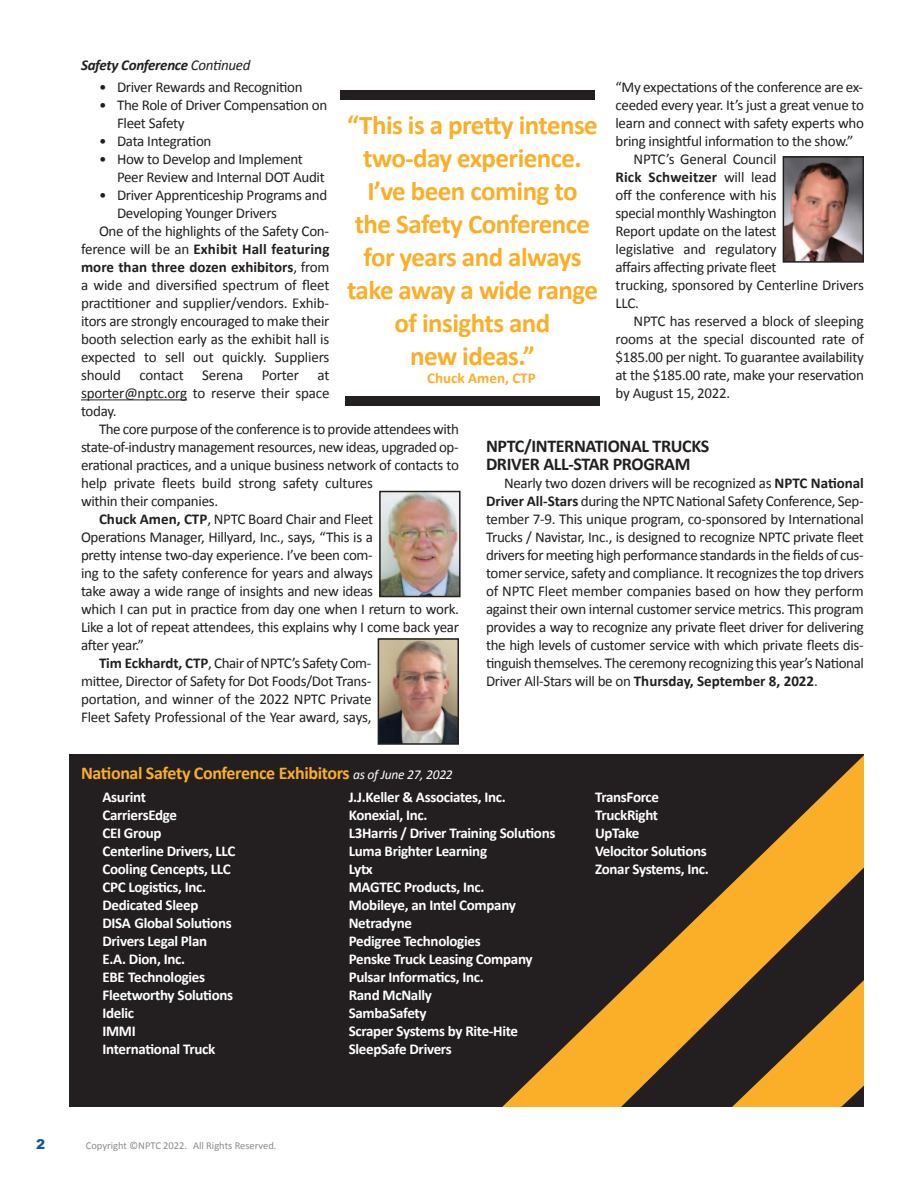
<style>
.page{position:relative;width:918px;height:1188px;background:#fff}
.page>*{position:absolute;margin:0;border:0;box-sizing:border-box;transform-origin:0 0}
.t1{font:700 27px/33px "Calibri";letter-spacing:-.02em;color:#fbae27;text-align:center}
.t2{font:700 18px "Calibri";letter-spacing:-.02em;color:#fbae27}
.t3{font:700 18px "Calibri";letter-spacing:-.02em;color:#231f20}
.t4{font:15px/18px "Calibri";letter-spacing:-.02em;color:#231f20}
.t5{font:700 15px "Calibri";letter-spacing:-.02em;color:#fff}
.t6{font:italic 700 15px "Calibri";letter-spacing:-.02em;color:#231f20}
.t7{font:700 15px "Calibri";color:#fbae27}
.t8{font:900 13.5px "Arial";color:#1855a5}
.t9{font:10.5px "Calibri";color:#8a8c8f}
.s1{font-weight:400}
.s2{font-weight:700}
.s3{font-weight:400;font-style:italic;font-size:13.5px;color:#fff}
</style>
<div class="page">
<div style="left:70px;top:754px;width:794px;height:353px;background:#231f20"></div>
<hr style="left:81px;top:399px;width:106px;height:1px;background:#231f20">
<img style="left:382px;top:494px;width:76px;height:100px">
<div style="left:379px;top:491px;width:82px;height:106px;border:2px solid #231f20"></div>
<img style="left:381px;top:641px;width:75px;height:101px">
<div style="left:378px;top:638px;width:81px;height:107px;border:2px solid #231f20"></div>
<img style="left:786px;top:159px;width:75px;height:101px">
<div style="left:783px;top:156px;width:81px;height:107px;border:2px solid #231f20"></div>
<svg style="left:502px;top:755px;width:362px;height:352px"></svg>
<svg style="left:732px;top:980px;width:132px;height:127px"></svg>
<div style="left:340px;top:90px;width:255px;height:9px;background:#231f20"></div>
<div style="left:345px;top:397px;width:255px;height:9px;background:#231f20"></div>
<p class="t6" style="left:81px;top:59px;width:171px">Safety Conference <span class="s1">Continued</span></p>
<p class="t4" style="left:616px;top:80px;width:250px;text-align:justify">“My expectations of the conference are ex‐ ceeded every year. It’s just a great venue to learn and connect with safety experts who bring insightful information to the show.”</p>
<p class="t4" style="left:616px;top:152px;width:250px;text-indent:18px">NPTC’s General Council<br><span class="s2">Rick Schweitzer</span> will lead<br>off the conference with his<br>special monthly Washington<br>Report update on the latest<br>legislative and regulatory<br>affairs affecting private fleet<br>trucking, sponsored by Centerline Drivers<br>LLC.</p>
<p class="t4" style="left:616px;top:314px;width:250px;text-align:justify;text-indent:18px">NPTC has reserved a block of sleeping rooms at the special discounted rate of $185.00 per night. To guarantee availability at the $185.00 rate, make your reservation by August 15, 2022.</p>
<p class="t3" style="left:486px;top:439px;width:225px">NPTC/INTERNATIONAL TRUCKS</p>
<p class="t3" style="left:486px;top:457px;width:206px">DRIVER ALL‐STAR PROGRAM</p>
<p class="t4" style="left:486px;top:476px;width:380px;text-align:justify;text-indent:18px">Nearly two dozen drivers will be recognized as <span class="s2">NPTC National Driver All‐Stars</span> during the NPTC National Safety Conference, Sep‐ tember 7‐9. This unique program, co‐sponsored by International Trucks / Navistar, Inc., is designed to recognize NPTC private fleet drivers for meeting high performance standards in the fields of cus‐ tomer service, safety and compliance. It recognizes the top drivers of NPTC Fleet member companies based on how they perform against their own internal customer service metrics. This program provides a way to recognize any private fleet driver for delivering the high levels of customer service with which private fleets dis‐ tinguish themselves. The ceremony recognizing this year’s National Driver All‐Stars will be on <span class="s2">Thursday, September 8, 2022</span>.</p>
<p class="t4" style="left:99px;top:80px;width:205px">• Driver Rewards and Recognition</p>
<p class="t4" style="left:117px;top:98px;width:212px;text-indent:-18px">• The Role of Driver Compensation on<br>Fleet Safety</p>
<p class="t4" style="left:99px;top:134px;width:114px">• Data Integration</p>
<p class="t4" style="left:117px;top:152px;width:209px;text-indent:-18px">• How to Develop and Implement<br>Peer Review and Internal DOT Audit</p>
<p class="t4" style="left:117px;top:188px;width:212px;text-indent:-18px">• Driver Apprenticeship Programs and<br>Developing Younger Drivers</p>
<p class="t4" style="left:81px;top:224px;width:250px;text-align:justify;text-indent:18px">One of the highlights of the Safety Con‐ ference will be an <span class="s2">Exhibit Hall featuring more than three dozen exhibitors</span>, from a wide and diversified spectrum of fleet practitioner and supplier/vendors. Exhib‐ itors are strongly encouraged to make their booth selection early as the exhibit hall is expected to sell out quickly. Suppliers should contact Serena Porter at sporter@nptc.org to reserve their space today.</p>
<p class="t4" style="left:81px;top:422px;width:379px;text-indent:18px">The core purpose of the conference is to provide attendees with state‐of‐industry management resources, new ideas, upgraded op‐ erational practices, and a unique business network of contacts to help private fleets build strong safety cultures<br>within their companies.</p>
<p class="t4" style="left:81px;top:512px;width:380px;text-indent:18px"><span class="s2">Chuck Amen, CTP</span>, NPTC Board Chair and Fleet<br>Operations Manager, Hillyard, Inc., says, “This is a<br>pretty intense two‐day experience. I’ve been com‐<br>ing to the safety conference for years and always<br>take away a wide range of insights and new ideas<br>which I can put in practice from day one when I return to work.<br>Like a lot of repeat attendees, this explains why I come back year after year.”</p>
<p class="t4" style="left:81px;top:656px;width:292px;text-align:justify;text-indent:18px"><span class="s2">Tim Eckhardt, CTP</span>, Chair of NPTC’s Safety Com‐ mittee, Director of Safety for Dot Foods/Dot Trans‐ portation, and winner of the 2022 NPTC Private Fleet Safety Professional of the Year award, says,</p>
<p class="t1" style="left:347px;top:111px;width:253px">“This is a pretty intense two‐day experience.<br>I’ve been coming to the Safety Conference for years and always take away a wide range of insights and<br>new ideas.”</p>
<p class="t7" style="left:427px;top:372px;width:110px">Chuck Amen, CTP</p>
<p class="t2" style="left:81px;top:766px;width:373px">National Safety Conference Exhibitors <span class="s3">as of June 27, 2022</span></p>
<p class="t5" style="left:102px;top:791px;width:45px">Asurint</p>
<p class="t5" style="left:102px;top:809px;width:76px">CarriersEdge</p>
<p class="t5" style="left:102px;top:827px;width:61px">CEI Group</p>
<p class="t5" style="left:102px;top:845px;width:134px">Centerline Drivers, LLC</p>
<p class="t5" style="left:102px;top:863px;width:130px">Cooling Cencepts, LLC</p>
<p class="t5" style="left:102px;top:881px;width:105px">CPC Logistics, Inc.</p>
<p class="t5" style="left:102px;top:899px;width:97px">Dedicated Sleep</p>
<p class="t5" style="left:102px;top:917px;width:131px">DISA Global Solutions</p>
<p class="t5" style="left:102px;top:935px;width:106px">Drivers Legal Plan</p>
<p class="t5" style="left:102px;top:953px;width:84px">E.A. Dion, Inc.</p>
<p class="t5" style="left:102px;top:971px;width:104px">EBE Technologies</p>
<p class="t5" style="left:102px;top:989px;width:132px">Fleetworthy Solutions</p>
<p class="t5" style="left:102px;top:1007px;width:33px">Idelic</p>
<p class="t5" style="left:102px;top:1025px;width:35px">IMMI</p>
<p class="t5" style="left:102px;top:1043px;width:114px">International Truck</p>
<p class="t5" style="left:349px;top:791px;width:159px">J.J.Keller &amp; Associates, Inc.</p>
<p class="t5" style="left:349px;top:809px;width:80px">Konexial, Inc.</p>
<p class="t5" style="left:349px;top:827px;width:208px">L3Harris / Driver Training Solutions</p>
<p class="t5" style="left:349px;top:845px;width:140px">Luma Brighter Learning</p>
<p class="t5" style="left:349px;top:863px;width:26px">Lytx</p>
<p class="t5" style="left:349px;top:881px;width:137px">MAGTEC Products, Inc.</p>
<p class="t5" style="left:349px;top:899px;width:169px">Mobileye, an Intel Company</p>
<p class="t5" style="left:349px;top:917px;width:65px">Netradyne</p>
<p class="t5" style="left:349px;top:935px;width:133px">Pedigree Technologies</p>
<p class="t5" style="left:349px;top:953px;width:185px">Penske Truck Leasing Company</p>
<p class="t5" style="left:349px;top:971px;width:137px">Pulsar Informatics, Inc.</p>
<p class="t5" style="left:349px;top:989px;width:85px">Rand McNally</p>
<p class="t5" style="left:349px;top:1007px;width:79px">SambaSafety</p>
<p class="t5" style="left:349px;top:1025px;width:171px">Scraper Systems by Rite‐Hite</p>
<p class="t5" style="left:349px;top:1043px;width:105px">SleepSafe Drivers</p>
<p class="t8" style="left:36px;top:1134px;width:11px">2</p>
<p class="t9" style="left:86px;top:1141px;width:192px">Copyright ©NPTC 2022. All Rights Reserved.</p>
<p class="t5" style="left:595px;top:791px;width:66px">TransForce</p>
<p class="t5" style="left:595px;top:809px;width:65px">TruckRight</p>
<p class="t5" style="left:595px;top:827px;width:46px">UpTake</p>
<p class="t5" style="left:595px;top:845px;width:113px">Velocitor Solutions</p>
<p class="t5" style="left:595px;top:863px;width:115px">Zonar Systems, Inc.</p>
</div>
